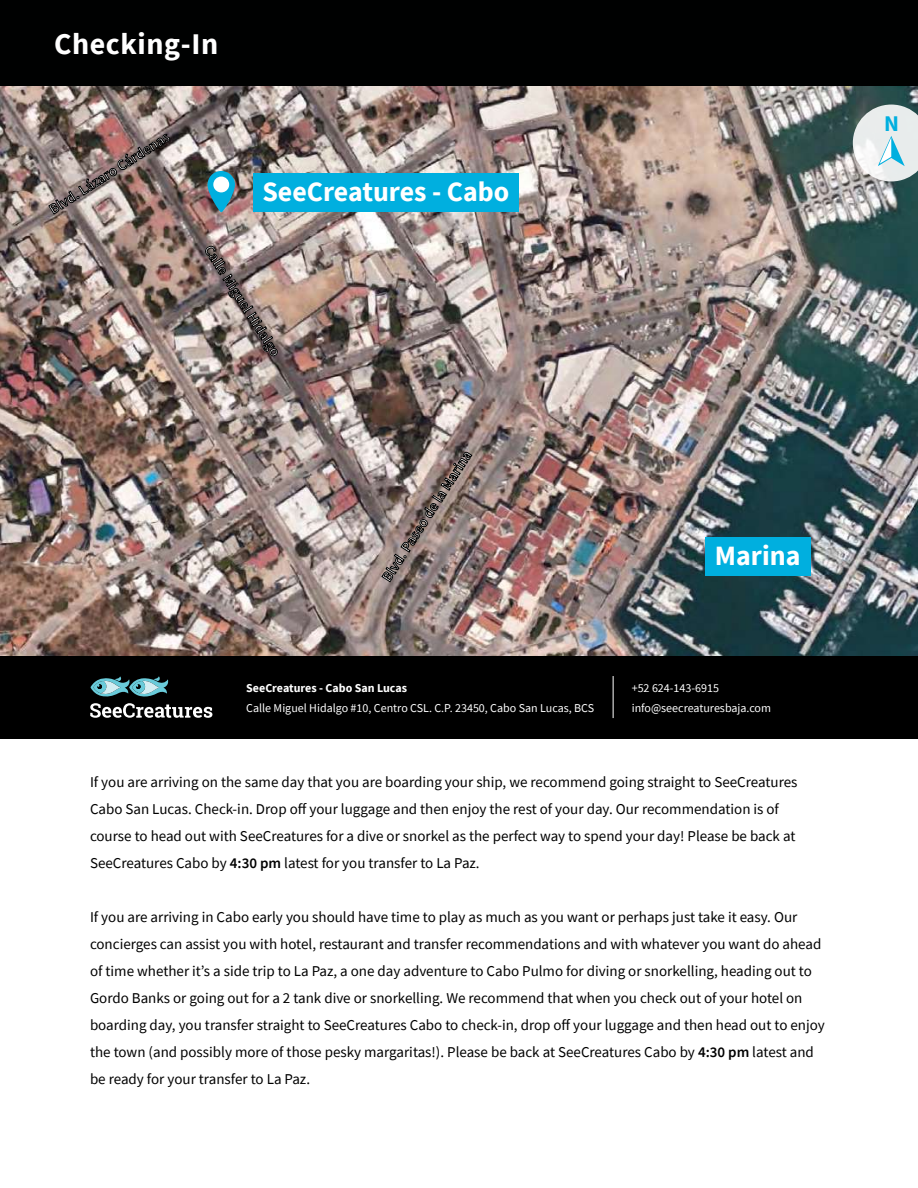
<style>
.page{position:relative;width:918px;height:1188px;background:#fff}
.page>*{position:absolute;margin:0;border:0;box-sizing:border-box;transform-origin:0 0}
.t1{font:700 30px "Source Sans Pro";letter-spacing:.02em;color:#fff}
.t2{font:700 27.9px "Source Sans Pro";color:#fff}
.t3{font:700 22.35px "Source Sans Pro";color:#00afdf}
.t4{font:15px/27px "Source Sans Pro";color:#000}
.t5{font:600 14.7px "Source Sans Pro";color:#fff}
.t6{font:12px/20px "Source Sans Pro";color:#fff}
.t7{font:700 12px "Source Sans Pro";color:#fff}
.s1{font-weight:600}
</style>
<div class="page">
<img style="left:0;top:86px;width:918px;height:570px">
<svg style="left:205px;top:246px;width:73px;height:110px;background:#8e7e7a"></svg>
<img style="left:49px;top:134px;width:121px;height:80px">
<svg style="left:382px;top:452px;width:90px;height:130px;background:#897a76"></svg>
<svg style="left:853px;top:105px;width:65px;height:76px"></svg>
<svg style="left:208px;top:171px;width:27px;height:41px"></svg>
<div style="left:253px;top:173px;width:266px;height:39px;background:#00afdf"></div>
<div style="left:706px;top:537px;width:105px;height:39px;background:#00afdf"></div>
<div style="left:0;top:656px;width:918px;height:82px;background:#000"></div>
<svg style="left:90px;top:676px;width:79px;height:21px"></svg>
<svg style="left:90px;top:703px;width:123px;height:15px"></svg>
<hr style="left:613px;top:676px;width:1px;height:42px;background:#fff">
<div style="left:0;top:0;width:918px;height:86px;background:#000101"></div>
<h1 class="t1" style="left:54px;top:24px;width:166px">Checking-In</h1>
<p class="t5" style="left:45px;top:203px;width:141px;rotate:-33deg">Blvd. Lázaro Cárdenas</p>
<h2 class="t2" style="left:262px;top:173px;width:248px">SeeCreatures - Cabo</h2>
<p class="t5" style="left:215px;top:242px;width:130px;rotate:57deg">Calle Miguel Hidalgo</p>
<p class="t5" style="left:377px;top:575px;width:154px;rotate:-57deg">Blvd. Paseo de la Marina</p>
<h2 class="t2" style="left:715px;top:537px;width:87px">Marina</h2>
<p class="t7" style="left:246px;top:679px;width:162px">SeeCreatures - Cabo San Lucas</p>
<p class="t6" style="left:246px;top:697px;width:350px">Calle Miguel Hidalgo #10, Centro CSL. C.P. 23450, Cabo San Lucas, BCS</p>
<p class="t6" style="left:632px;top:678px;width:141px">+52 624-143-6915 info@seecreaturesbaja.com</p>
<p class="t4" style="left:90px;top:768px;width:709px">If you are arriving on the same day that you are boarding your ship, we recommend going straight to SeeCreatures Cabo San Lucas. Check-in. Drop off your luggage and then enjoy the rest of your day. Our recommendation is of course to head out with SeeCreatures for a dive or snorkel as the perfect way to spend your day! Please be back at SeeCreatures Cabo by <span class="s1">4:30 pm</span> latest for you transfer to La Paz.</p>
<p class="t4" style="left:90px;top:903px;width:736px">If you are arriving in Cabo early you should have time to play as much as you want or perhaps just take it easy. Our concierges can assist you with hotel, restaurant and transfer recommendations and with whatever you want do ahead of time whether it’s a side trip to La Paz, a one day adventure to Cabo Pulmo for diving or snorkelling, heading out to Gordo Banks or going out for a 2 tank dive or snorkelling. We recommend that when you check out of your hotel on boarding day, you transfer straight to SeeCreatures Cabo to check-in, drop off your luggage and then head out to enjoy the town (and possibly more of those pesky margaritas!). Please be back at SeeCreatures Cabo by <span class="s1">4:30 pm</span> latest and be ready for your transfer to La Paz.</p>
<h3 class="t3" style="left:884px;top:108px;width:16px">N</h3>
</div>
